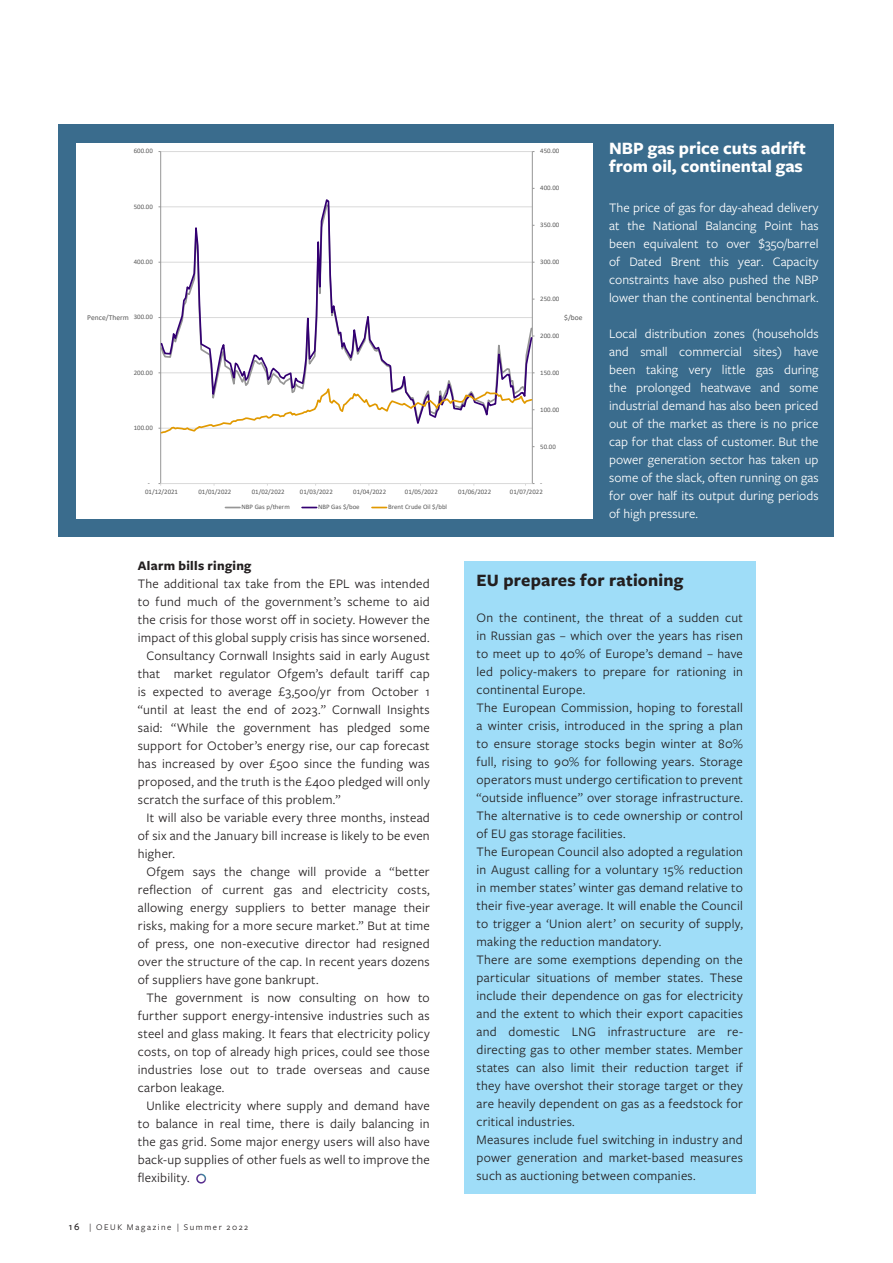
<style>
.page{position:relative;width:893px;height:1263px;background:#fff}
.page>*{position:absolute;margin:0;border:0;box-sizing:border-box;transform-origin:0 0}
.timeline_body1{font:700 18px/18px "Freight Sans Pro";color:#fff}
.t1{font:700 18px "Freight Sans Pro";letter-spacing:.01em;color:#231f20}
.t2{font:13.5px/18px "Freight Sans Pro";letter-spacing:.02em;color:#231f20;text-align:justify}
.timeline_body1-2{font:13.5px/18px "Freight Sans Pro";color:#fff;text-align:justify}
.t3{font:700 13.5px "Freight Sans Pro";letter-spacing:.02em;color:#231f20}
.t4{font:9px "Freight Sans Pro";letter-spacing:.17em;color:#231f20}
.t5{font:7.5px "Calibri";color:#595959}
.t6{font:6.75px "Calibri";color:#595959}
.s1{font-weight:500;font-size:10.5px}
</style>
<div class="page">
<div style="left:58px;top:124px;width:775px;height:412px;background:#3a6c8d"></div>
<div style="left:77px;top:143px;width:516px;height:375px;background:#fff"></div>
<hr style="left:161px;top:151px;width:371px;height:1px;background:#d9d9d9">
<hr style="left:532px;top:152px;width:1px;height:332px;background:#969696">
<hr style="left:160px;top:152px;width:1px;height:332px;background:#969696">
<hr style="left:161px;top:483px;width:371px;height:1px;background:#d9d9d9">
<svg style="left:161px;top:185px;width:372px;height:198px"></svg>
<svg style="left:158px;top:383px;width:376px;height:52px"></svg>
<svg style="left:225px;top:507px;width:15px;height:1px"></svg>
<svg style="left:302px;top:507px;width:15px;height:1px"></svg>
<svg style="left:372px;top:507px;width:15px;height:1px"></svg>
<div style="left:464px;top:561px;width:292px;height:633px;background:#9fddf8"></div>
<div style="left:196px;top:1174px;width:10px;height:9px;border:2px solid #fff;border-radius:50%"></div>
<p class="t6" style="left:134px;top:147px;width:21px">600.00</p>
<p class="t6" style="left:134px;top:202px;width:21px">500.00</p>
<p class="t6" style="left:134px;top:257px;width:21px">400.00</p>
<p class="t6" style="left:540px;top:147px;width:21px">450.00</p>
<p class="t6" style="left:540px;top:183px;width:21px">400.00</p>
<p class="t6" style="left:540px;top:220px;width:21px">350.00</p>
<p class="t6" style="left:540px;top:257px;width:21px">300.00</p>
<p class="t6" style="left:540px;top:294px;width:21px">250.00</p>
<p class="t5" style="left:87px;top:312px;width:43px">Pence/Therm</p>
<p class="t5" style="left:564px;top:312px;width:20px">$/boe</p>
<p class="t6" style="left:134px;top:312px;width:21px">300.00</p>
<p class="t6" style="left:134px;top:368px;width:21px">200.00</p>
<p class="t6" style="left:134px;top:423px;width:21px">100.00</p>
<p class="t6" style="left:148px;top:478px;width:4px">-</p>
<p class="t6" style="left:540px;top:331px;width:21px">200.00</p>
<p class="t6" style="left:540px;top:368px;width:21px">150.00</p>
<p class="t6" style="left:540px;top:405px;width:21px">100.00</p>
<p class="t6" style="left:540px;top:442px;width:17px">50.00</p>
<p class="t6" style="left:540px;top:478px;width:4px">-</p>
<p class="t6" style="left:145px;top:487px;width:34px">01/12/2021</p>
<p class="t6" style="left:198px;top:487px;width:34px">01/01/2022</p>
<p class="t6" style="left:252px;top:487px;width:34px">01/02/2022</p>
<p class="t6" style="left:300px;top:487px;width:34px">01/03/2022</p>
<p class="t6" style="left:353px;top:487px;width:34px">01/04/2022</p>
<p class="t6" style="left:405px;top:487px;width:34px">01/05/2022</p>
<p class="t6" style="left:458px;top:487px;width:34px">01/06/2022</p>
<p class="t6" style="left:510px;top:487px;width:34px">01/07/2022</p>
<p class="t6" style="left:242px;top:502px;width:50px">NBP Gas p/therm</p>
<p class="t6" style="left:318px;top:502px;width:43px">NBP Gas $/boe</p>
<p class="t6" style="left:388px;top:502px;width:61px">Brent Crude Oil $/bbl</p>
<p class="timeline_body1" style="left:609px;top:138px;width:198px">NBP gas price cuts adrift from oil, continental gas</p>
<p class="timeline_body1-2" style="left:609px;top:198px;width:211px">The price of gas for day-ahead delivery at the National Balancing Point has been equivalent to over $350/barrel of Dated Brent this year. Capacity constraints have also pushed the NBP lower than the continental benchmark.</p>
<p class="timeline_body1-2" style="left:609px;top:324px;width:211px">Local distribution zones (households and small commercial sites) have been taking very little gas during the prolonged heatwave and some industrial demand has also been priced out of the market as there is no price cap for that class of customer. But the power generation sector has taken up some of the slack, often running on gas for over half its output during periods of high pressure.</p>
<p class="t3" style="left:138px;top:557px;width:115px">Alarm bills ringing</p>
<p class="t2" style="left:138px;top:574px;width:293px">The additional tax take from the EPL was intended to fund much of the government’s scheme to aid the crisis for those worst off in society. However the impact of this global supply crisis has since worsened.</p>
<p class="t2" style="left:138px;top:646px;width:293px;text-indent:9px">Consultancy Cornwall Insights said in early August that market regulator Ofgem’s default tariff cap is expected to average £3,500/yr from October 1 “until at least the end of 2023.” Cornwall Insights said: “While the government has pledged some support for October’s energy rise, our cap forecast has increased by over £500 since the funding was proposed, and the truth is the £400 pledged will only scratch the surface of this problem.”</p>
<p class="t2" style="left:138px;top:808px;width:293px;text-indent:9px">It will also be variable every three months, instead of six and the January bill increase is likely to be even higher.</p>
<p class="t2" style="left:138px;top:862px;width:293px;text-indent:9px">Ofgem says the change will provide a “better reflection of current gas and electricity costs, allowing energy suppliers to better manage their risks, making for a more secure market.” But at time of press, one non-executive director had resigned over the structure of the cap. In recent years dozens of suppliers have gone bankrupt.</p>
<p class="t2" style="left:138px;top:988px;width:293px;text-indent:9px">The government is now consulting on how to further support energy-intensive industries such as steel and glass making. It fears that electricity policy costs, on top of already high prices, could see those industries lose out to trade overseas and cause carbon leakage.</p>
<p class="t2" style="left:138px;top:1096px;width:293px;text-indent:9px">Unlike electricity where supply and demand have to balance in real time, there is daily balancing in the gas grid. Some major energy users will also have back-up supplies of other fuels as well to improve the flexibility.</p>
<p class="t4" style="left:69px;top:1221px;width:181px"><span class="s1">16</span> | OEUK Magazine | Summer 2022</p>
<p class="t1" style="left:477px;top:568px;width:208px">EU prepares for rationing</p>
<p class="t2" style="left:477px;top:608px;width:268px">On the continent, the threat of a sudden cut in Russian gas – which over the years has risen to meet up to 40% of Europe’s demand – have led policy-makers to prepare for rationing in continental Europe.</p>
<p class="t2" style="left:477px;top:698px;width:268px">The European Commission, hoping to forestall a winter crisis, introduced in the spring a plan to ensure storage stocks begin winter at 80% full, rising to 90% for following years. Storage operators must undergo certification to prevent “outside influence” over storage infrastructure.<br>The alternative is to cede ownership or control of EU gas storage facilities.</p>
<p class="t2" style="left:477px;top:842px;width:268px">The European Council also adopted a regulation in August calling for a voluntary 15% reduction in member states’ winter gas demand relative to their five-year average. It will enable the Council to trigger a ‘Union alert’ on security of supply, making the reduction mandatory.</p>
<p class="t2" style="left:477px;top:950px;width:268px">There are some exemptions depending on the particular situations of member states. These include their dependence on gas for electricity and the extent to which their export capacities and domestic LNG infrastructure are re&shy;directing gas to other member states. Member states can also limit their reduction target if they have overshot their storage target or they are heavily dependent on gas as a feedstock for critical industries.</p>
<p class="t2" style="left:477px;top:1130px;width:268px">Measures include fuel switching in industry and power generation and market-based measures such as auctioning between companies.</p>
</div>
